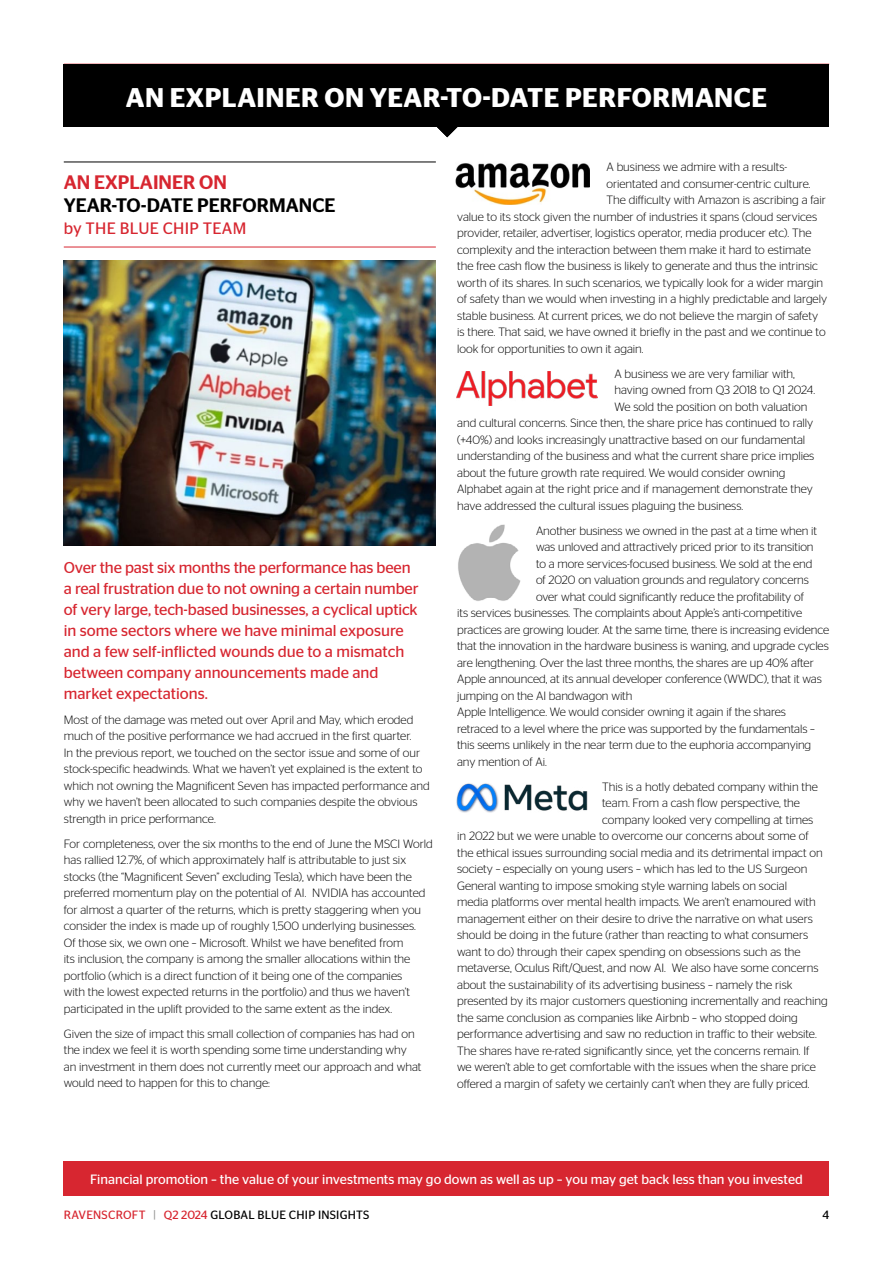
<style>
.page{position:relative;width:893px;height:1263px;background:#fff}
.page>*{position:absolute;margin:0;border:0;box-sizing:border-box;transform-origin:0 0}
.t1{font:600 27px "Stag Sans";letter-spacing:.02em;color:#fff}
.t2{font:500 19.5px "Stag Sans";color:#000}
.t3{font:500 19.5px "Stag Sans";color:#d72630}
.t4{font:16.5px "Stag Sans";letter-spacing:.02em;color:#d72630}
.t5{font:15.75px/21px "Stag Sans";letter-spacing:-.005em;color:#d72630}
.t6{font:13.5px "Stag Sans";color:#fff}
.t7{font:300 12px/16.5px "Stag Sans";color:#000}
.t8{font:12px "Stag Sans";letter-spacing:.02em;color:#000}
.s1{color:#d72630}
.s2{color:#9d9d9c}
</style>
<div class="page">
<div style="left:64px;top:1161px;width:765px;height:34px;background:#d72630"></div>
<svg style="left:437px;top:127px;width:21px;height:10px"></svg>
<hr style="left:64px;top:64px;width:765px;height:1px;background:#d72630">
<div style="left:64px;top:65px;width:765px;height:62px;background:#000"></div>
<img style="left:455px;top:163px;width:134px;height:42px">
<img style="left:456px;top:371px;width:141px;height:34px">
<img style="left:458px;top:524px;width:63px;height:77px">
<img style="left:456px;top:783px;width:132px;height:30px">
<hr style="left:64px;top:162px;width:372px;height:1px;background:#000">
<hr style="left:64px;top:247px;width:372px;height:1px;background:#d72630">
<img style="left:64px;top:260px;width:372px;height:285px">
<h1 class="t1" style="left:126px;top:82px;width:643px">AN EXPLAINER ON YEAR-TO-DATE PERFORMANCE</h1>
<h2 class="t3" style="left:64px;top:171px;width:165px">AN EXPLAINER ON</h2>
<h2 class="t2" style="left:64px;top:194px;width:273px">YEAR-TO-DATE PERFORMANCE</h2>
<h3 class="t4" style="left:64px;top:219px;width:184px">by THE BLUE CHIP TEAM</h3>
<p class="t5" style="left:64px;top:557px;width:356px">Over the past six months the performance has been a real frustration due to not owning a certain number of very large, tech-based businesses, a cyclical uptick in some sectors where we have minimal exposure and a few self-inflicted wounds due to a mismatch between company announcements made and market expectations.</p>
<p class="t7" style="left:64px;top:711px;width:367px">Most of the damage was meted out over April and May, which eroded much of the positive performance we had accrued in the first quarter.<br>In the previous report, we touched on the sector issue and some of our stock-specific headwinds. What we haven’t yet explained is the extent to which not owning the Magnificent Seven has impacted performance and why we haven’t been allocated to such companies despite the obvious strength in price performance.</p>
<p class="t7" style="left:64px;top:835px;width:371px">For completeness, over the six months to the end of June the MSCI World has rallied 12.7%, of which approximately half is attributable to just six stocks (the “Magnificent Seven” excluding Tesla), which have been the preferred momentum play on the potential of AI. NVIDIA has accounted for almost a quarter of the returns, which is pretty staggering when you consider the index is made up of roughly 1,500 underlying businesses.<br>Of those six, we own one – Microsoft. Whilst we have benefited from<br>its inclusion, the company is among the smaller allocations within the portfolio (which is a direct function of it being one of the companies<br>with the lowest expected returns in the portfolio) and thus we haven’t participated in the uplift provided to the same extent as the index.</p>
<p class="t7" style="left:64px;top:1025px;width:359px">Given the size of impact this small collection of companies has had on the index we feel it is worth spending some time understanding why an investment in them does not currently meet our approach and what would need to happen for this to change:</p>
<p class="t7" style="left:606px;top:159px;width:182px">A business we admire with a results-</p>
<p class="t7" style="left:606px;top:175px;width:206px">orientated and consumer-centric culture.</p>
<p class="t7" style="left:606px;top:192px;width:221px">The difficulty with Amazon is ascribing a fair</p>
<p class="t7" style="left:457px;top:208px;width:362px">value to its stock given the number of industries it spans (cloud services</p>
<p class="t7" style="left:457px;top:225px;width:356px">provider, retailer, advertiser, logistics operator, media producer etc). The</p>
<p class="t7" style="left:457px;top:241px;width:355px">complexity and the interaction between them make it hard to estimate</p>
<p class="t7" style="left:457px;top:258px;width:362px">the free cash flow the business is likely to generate and thus the intrinsic</p>
<p class="t7" style="left:457px;top:274px;width:367px">worth of its shares. In such scenarios, we typically look for a wider margin</p>
<p class="t7" style="left:457px;top:291px;width:371px">of safety than we would when investing in a highly predictable and largely</p>
<p class="t7" style="left:457px;top:307px;width:362px">stable business. At current prices, we do not believe the margin of safety</p>
<p class="t7" style="left:457px;top:324px;width:370px">is there. That said, we have owned it briefly in the past and we continue to</p>
<p class="t7" style="left:457px;top:340px;width:188px">look for opportunities to own it again.</p>
<p class="t7" style="left:614px;top:365px;width:182px">A business we are very familiar with,</p>
<p class="t7" style="left:614px;top:382px;width:202px">having owned from Q3 2018 to Q1 2024.</p>
<p class="t7" style="left:614px;top:398px;width:195px">We sold the position on both valuation</p>
<p class="t7" style="left:457px;top:415px;width:358px">and cultural concerns. Since then, the share price has continued to rally</p>
<p class="t7" style="left:457px;top:431px;width:350px">(+40%) and looks increasingly unattractive based on our fundamental</p>
<p class="t7" style="left:457px;top:448px;width:359px">understanding of the business and what the current share price implies</p>
<p class="t7" style="left:457px;top:464px;width:330px">about the future growth rate required. We would consider owning</p>
<p class="t7" style="left:457px;top:481px;width:357px">Alphabet again at the right price and if management demonstrate they</p>
<p class="t7" style="left:457px;top:497px;width:288px">have addressed the cultural issues plaguing the business.</p>
<p class="t7" style="left:536px;top:522px;width:283px">Another business we owned in the past at a time when it</p>
<p class="t7" style="left:536px;top:539px;width:279px">was unloved and attractively priced prior to its transition</p>
<p class="t7" style="left:536px;top:555px;width:278px">to a more services-focused business. We sold at the end</p>
<p class="t7" style="left:536px;top:572px;width:274px">of 2020 on valuation grounds and regulatory concerns</p>
<p class="t7" style="left:536px;top:588px;width:269px">over what could significantly reduce the profitability of</p>
<p class="t7" style="left:457px;top:605px;width:346px">its services businesses. The complaints about Apple’s anti-competitive</p>
<p class="t7" style="left:457px;top:621px;width:374px">practices are growing louder. At the same time, there is increasing evidence</p>
<p class="t7" style="left:457px;top:638px;width:373px">that the innovation in the hardware business is waning, and upgrade cycles</p>
<p class="t7" style="left:457px;top:654px;width:358px">are lengthening. Over the last three months, the shares are up 40% after</p>
<p class="t7" style="left:457px;top:671px;width:366px">Apple announced, at its annual developer conference (WWDC), that it was</p>
<p class="t7" style="left:457px;top:687px;width:177px">jumping on the AI bandwagon with</p>
<p class="t7" style="left:457px;top:704px;width:330px">Apple Intelligence. We would consider owning it again if the shares</p>
<p class="t7" style="left:457px;top:720px;width:359px">retraced to a level where the price was supported by the fundamentals –</p>
<p class="t7" style="left:457px;top:737px;width:356px">this seems unlikely in the near term due to the euphoria accompanying</p>
<p class="t7" style="left:457px;top:753px;width:91px">any mention of Ai.</p>
<p class="t7" style="left:602px;top:778px;width:217px">This is a hotly debated company within the</p>
<p class="t7" style="left:602px;top:795px;width:199px">team. From a cash flow perspective, the</p>
<p class="t7" style="left:602px;top:811px;width:213px">company looked very compelling at times</p>
<p class="t7" style="left:457px;top:828px;width:353px">in 2022 but we were unable to overcome our concerns about some of</p>
<p class="t7" style="left:457px;top:844px;width:367px">the ethical issues surrounding social media and its detrimental impact on</p>
<p class="t7" style="left:457px;top:861px;width:352px">society – especially on young users – which has led to the US Surgeon</p>
<p class="t7" style="left:457px;top:877px;width:331px">General wanting to impose smoking style warning labels on social</p>
<p class="t7" style="left:457px;top:894px;width:360px">media platforms over mental health impacts. We aren’t enamoured with</p>
<p class="t7" style="left:457px;top:910px;width:357px">management either on their desire to drive the narrative on what users</p>
<p class="t7" style="left:457px;top:927px;width:353px">should be doing in the future (rather than reacting to what consumers</p>
<p class="t7" style="left:457px;top:943px;width:345px">want to do) through their capex spending on obsessions such as the</p>
<p class="t7" style="left:457px;top:960px;width:363px">metaverse, Oculus Rift/Quest, and now AI. We also have some concerns</p>
<p class="t7" style="left:457px;top:976px;width:337px">about the sustainability of its advertising business – namely the risk</p>
<p class="t7" style="left:457px;top:993px;width:372px">presented by its major customers questioning incrementally and reaching</p>
<p class="t7" style="left:457px;top:1009px;width:342px">the same conclusion as companies like Airbnb – who stopped doing</p>
<p class="t7" style="left:457px;top:1026px;width:361px">performance advertising and saw no reduction in traffic to their website.</p>
<p class="t7" style="left:457px;top:1042px;width:354px">The shares have re-rated significantly since, yet the concerns remain. If</p>
<p class="t7" style="left:457px;top:1059px;width:360px">we weren’t able to get comfortable with the issues when the share price</p>
<p class="t7" style="left:457px;top:1075px;width:354px">offered a margin of safety we certainly can’t when they are fully priced.</p>
<p class="t6" style="left:90px;top:1171px;width:714px">Financial promotion – the value of your investments may go down as well as up – you may get back less than you invested</p>
<p class="t8" style="left:64px;top:1208px;width:307px"><span class="s1">RAVENSCROFT</span> <span class="s2">|</span> <span class="s1">Q2 2024</span> GLOBAL BLUE CHIP INSIGHTS</p>
<p class="t8" style="left:822px;top:1208px;width:8px">4</p>
</div>
